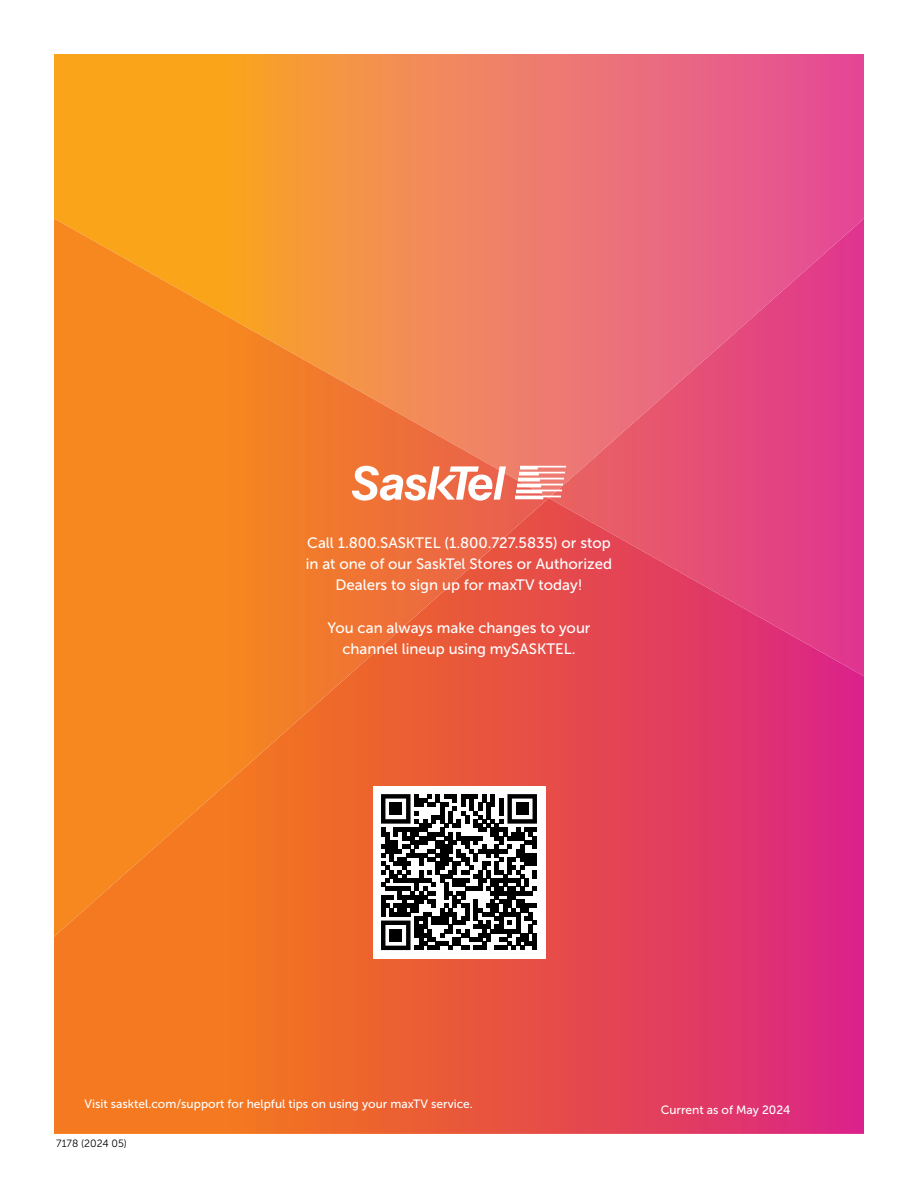
<style>
.page{position:relative;width:918px;height:1188px;background:#fff}
.page>*{position:absolute;margin:0;border:0;box-sizing:border-box;transform-origin:0 0}
.P2-Backpage{font:15px/21px "Museo Sans 500";color:#fff;text-align:center}
.Fineprint-Backpage{font:12px "Museo Sans 500";color:#fff}
.Numbers-Backpage{font:10.5px "Museo Sans 300";color:#000}
</style>
<div class="page">
<svg style="left:54px;top:54px;width:810px;height:164px;background:#f08257"></svg>
<img style="left:549px;top:218px;width:315px;height:280px">
<img style="left:54px;top:218px;width:495px;height:280px">
<img style="left:54px;top:498px;width:810px;height:636px">
<svg style="left:352px;top:466px;width:154px;height:35px"></svg>
<svg style="left:515px;top:466px;width:51px;height:33px"></svg>
<div style="left:373px;top:786px;width:172px;height:172px;background:#fff"></div>
<svg style="left:381px;top:794px;width:156px;height:156px"></svg>
<div style="left:389px;top:803px;width:13px;height:12px;background:#000"></div>
<div style="left:516px;top:803px;width:13px;height:12px;background:#000"></div>
<div style="left:389px;top:929px;width:13px;height:13px;background:#000"></div>
<p class="P2-Backpage" style="left:306px;top:533px;width:308px">Call 1.800.SASKTEL (1.800.727.5835) or stop in at one of our SaskTel Stores or Authorized<br>Dealers to sign up for maxTV today!</p>
<p class="P2-Backpage" style="left:327px;top:617px;width:265px">You can always make changes to your channel lineup using mySASKTEL.</p>
<p class="Fineprint-Backpage" style="left:85px;top:1097px;width:390px">Visit sasktel.com/support for helpful tips on using your maxTV service.</p>
<p class="Numbers-Backpage" style="left:56px;top:1138px;width:72px">7178 (2024 05)</p>
<p class="Fineprint-Backpage" style="left:661px;top:1103px;width:131px">Current as of May 2024</p>
</div>
